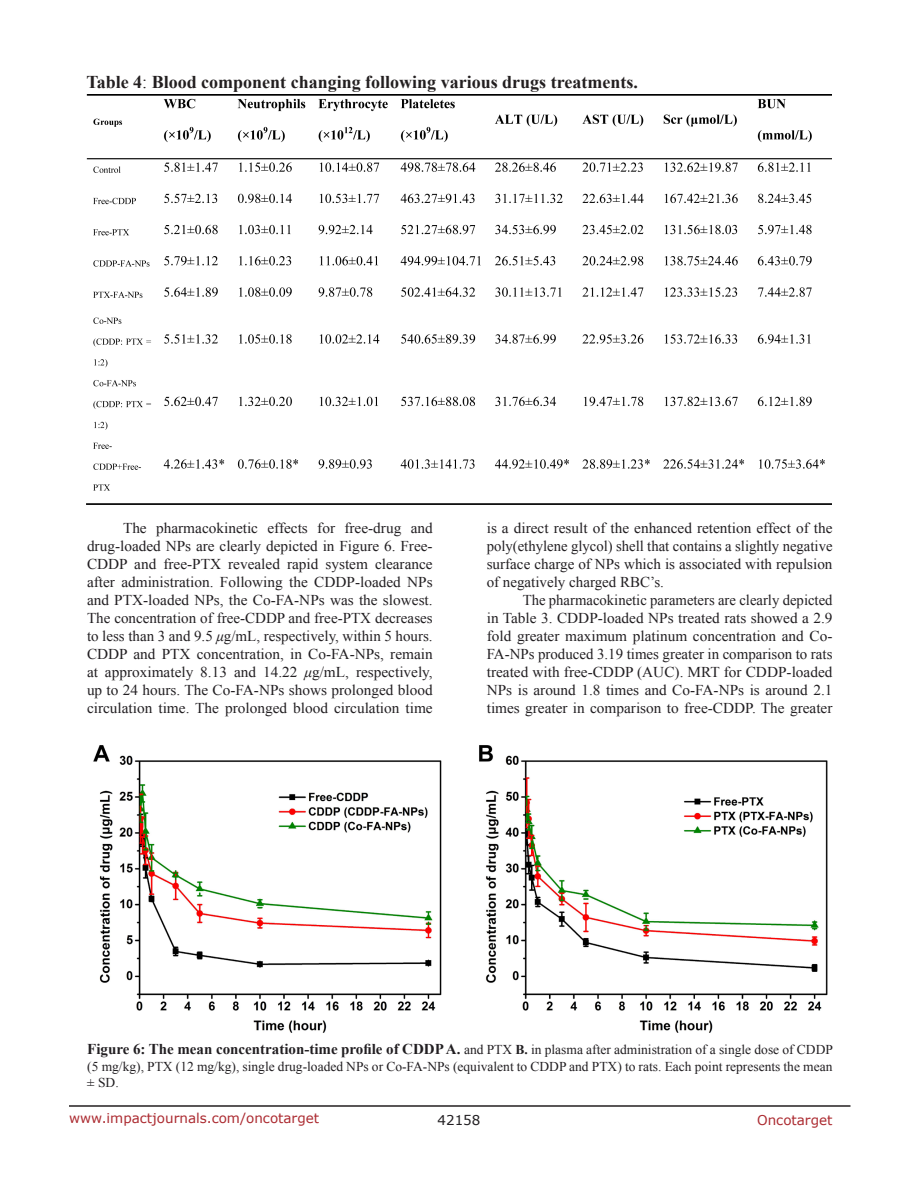
<style>
.page{position:relative;width:918px;height:1188px;background:#fff}
.page>*{position:absolute;margin:0;border:0;box-sizing:border-box;transform-origin:0 0}
.t1{font:700 18px "Times New Roman";color:#231f20}
.BodyText{font:15px/18px "Times New Roman";color:#221f22;text-align:justify}
.FigureText{font:13.5px/16.2px "Times New Roman";color:#221f22;text-align:justify}
.t2{font:13.5px "Verdana";color:#ac2b31}
.t3{font:13.5px "Verdana";color:#221f22}
.s1{font-weight:400}
.s2{font-style:italic}
.s3{font-weight:700;font-size:15px}
.s4{font-weight:700}
</style>
<div class="page">
<hr style="left:69px;top:1105px;width:781px;height:2px;background:#231f20">
<img style="left:93px;top:745px;width:735px;height:288px">
<img style="left:87px;top:94px;width:745px;height:410px">
<p class="t1" style="left:86px;top:70px;width:553px">Table 4<span class="s1">:</span> Blood component changing following various drugs treatments.</p>
<p class="BodyText" style="left:87px;top:518px;width:347px;text-indent:36px">The pharmacokinetic effects for free-drug and drug-loaded NPs are clearly depicted in Figure 6. Free-CDDP and free-PTX revealed rapid system clearance after administration. Following the CDDP-loaded NPs and PTX-loaded NPs, the Co-FA-NPs was the slowest.<br>The concentration of free-CDDP and free-PTX decreases to less than 3 and 9.5 <span class="s2">μ</span>g/mL, respectively, within 5 hours.<br>CDDP and PTX concentration, in Co-FA-NPs, remain at approximately 8.13 and 14.22 <span class="s2">μ</span>g/mL, respectively, up to 24 hours. The Co-FA-NPs shows prolonged blood circulation time. The prolonged blood circulation time</p>
<p class="BodyText" style="left:487px;top:518px;width:347px">is a direct result of the enhanced retention effect of the poly(ethylene glycol) shell that contains a slightly negative surface charge of NPs which is associated with repulsion of negatively charged RBC’s.</p>
<p class="BodyText" style="left:487px;top:590px;width:347px;text-indent:36px">The pharmacokinetic parameters are clearly depicted in Table 3. CDDP-loaded NPs treated rats showed a 2.9 fold greater maximum platinum concentration and Co-FA-NPs produced 3.19 times greater in comparison to rats treated with free-CDDP (AUC). MRT for CDDP-loaded NPs is around 1.8 times and Co-FA-NPs is around 2.1 times greater in comparison to free-CDDP. The greater</p>
<p class="FigureText" style="left:87px;top:1042px;width:747px"><span class="s3">Figure 6: The mean concentration-time profile of CDDP A.</span> and PTX <span class="s4">B.</span> in plasma after administration of a single dose of CDDP (5 mg/kg), PTX (12 mg/kg), single drug-loaded NPs or Co-FA-NPs (equivalent to CDDP and PTX) to rats. Each point represents the mean ± SD.</p>
<p class="t2" style="left:69px;top:1109px;width:252px">www.impactjournals.com/oncotarget</p>
<p class="t3" style="left:438px;top:1111px;width:44px">42158</p>
<p class="t2" style="left:757px;top:1111px;width:77px">Oncotarget</p>
</div>
